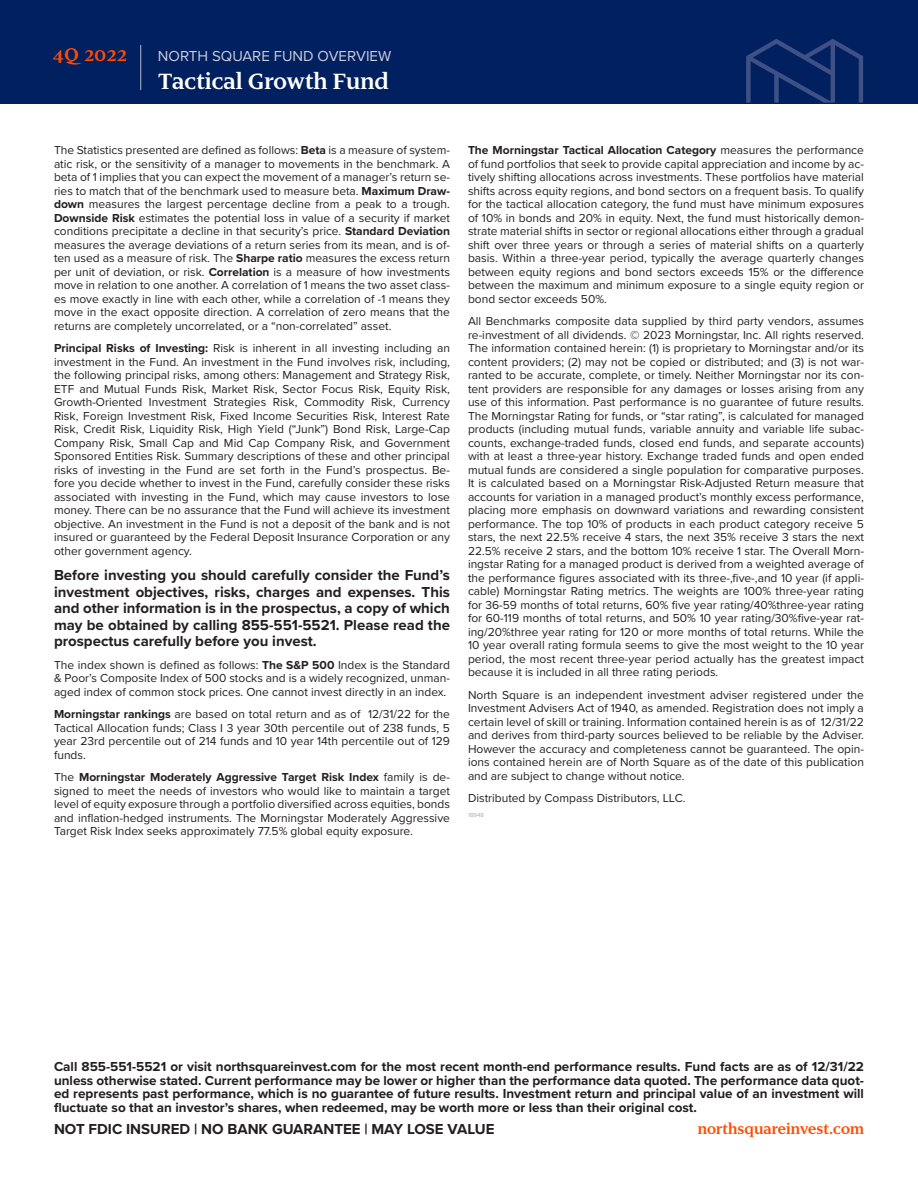
<style>
.page{position:relative;width:918px;height:1188px;background:#fff}
.page>*{position:absolute;margin:0;border:0;box-sizing:border-box;transform-origin:0 0}
.t1{font:700 27px "Dignitas";color:#fff}
.t2{font:700 22.5px "Dignitas";letter-spacing:.025em;color:#ff4c00}
.t3{font:700 18px "Dignitas";color:#ff4c00}
.footnotes{font:700 15px/16.5px "Proxima Nova";color:#231f20;text-align:justify}
.t4{font:15px "Proxima Nova";color:#cdcdde}
.t5{font:700 13.5px/13.5px "Proxima Nova";color:#231f20;text-align:justify}
.footnotes-2{font:12px/13.5px "Proxima Nova";color:#231f20;text-align:justify}
.footnotes-3{font:6px "Proxima Nova";color:#a8a9ad}
.s1{font-weight:700}
</style>
<div class="page">
<div style="left:0;top:0;width:918px;height:103px;background:#00205f"></div>
<svg style="left:746px;top:39px;width:117px;height:64px"></svg>
<hr style="left:140px;top:45px;width:1px;height:45px;background:#b2b4cd">
<h2 class="t2" style="left:53px;top:41px;width:75px">4Q 2022</h2>
<p class="t4" style="left:158px;top:44px;width:235px">NORTH SQUARE FUND OVERVIEW</p>
<h1 class="t1" style="left:158px;top:66px;width:233px">Tactical Growth Fund</h1>
<p class="footnotes-2" style="left:54px;top:143px;width:398px">The Statistics presented are defined as follows: <span class="s1">Beta</span> is a measure of system&shy;atic risk, or the sensitivity of a manager to movements in the benchmark. A beta of 1 implies that you can expect the movement of a manager’s return se&shy;ries to match that of the benchmark used to measure beta. <span class="s1">Maximum Draw&shy;down</span> measures the largest percentage decline from a peak to a trough.<br><span class="s1">Downside Risk</span> estimates the potential loss in value of a security if market conditions precipitate a decline in that security’s price. <span class="s1">Standard Deviation </span>measures the average deviations of a return series from its mean, and is of&shy;ten used as a measure of risk. The <span class="s1">Sharpe ratio</span> measures the excess return per unit of deviation, or risk. <span class="s1">Correlation</span> is a measure of how investments move in relation to one another. A correlation of 1 means the two asset class&shy;es move exactly in line with each other, while a correlation of -1 means they move in the exact opposite direction. A correlation of zero means that the returns are completely uncorrelated, or a “non-correlated” asset.</p>
<p class="footnotes-2" style="left:54px;top:341px;width:398px"><span class="s1">Principal Risks of Investing:</span> Risk is inherent in all investing including an investment in the Fund. An investment in the Fund involves risk, including, the following principal risks, among others: Management and Strategy Risk, ETF and Mutual Funds Risk, Market Risk, Sector Focus Risk, Equity Risk, Growth-Oriented Investment Strategies Risk, Commodity Risk, Currency Risk, Foreign Investment Risk, Fixed Income Securities Risk, Interest Rate Risk, Credit Risk, Liquidity Risk, High Yield (“Junk”) Bond Risk, Large-Cap Company Risk, Small Cap and Mid Cap Company Risk, and Government Sponsored Entities Risk. Summary descriptions of these and other principal risks of investing in the Fund are set forth in the Fund’s prospectus. Be&shy;fore you decide whether to invest in the Fund, carefully consider these risks associated with investing in the Fund, which may cause investors to lose money. There can be no assurance that the Fund will achieve its investment objective. An investment in the Fund is not a deposit of the bank and is not insured or guaranteed by the Federal Deposit Insurance Corporation or any other government agency.</p>
<p class="footnotes" style="left:54px;top:567px;width:398px">Before investing you should carefully consider the Fund’s investment objectives, risks, charges and expenses. This and other information is in the prospectus, a copy of which may be obtained by calling 855-551-5521. Please read the prospectus carefully before you invest.</p>
<p class="footnotes-2" style="left:54px;top:657px;width:398px">The index shown is defined as follows: <span class="s1">The S&amp;P 500</span> Index is the Standard &amp; Poor’s Composite Index of 500 stocks and is a widely recognized, unman&shy;aged index of common stock prices. One cannot invest directly in an index.</p>
<p class="footnotes-2" style="left:54px;top:707px;width:398px"><span class="s1">Morningstar rankings</span> are based on total return and as of 12/31/22 for the Tactical Allocation funds; Class I 3 year 30th percentile out of 238 funds, 5 year 23rd percentile out of 214 funds and 10 year 14th percentile out of 129 funds.</p>
<p class="footnotes-2" style="left:54px;top:770px;width:398px">The <span class="s1">Morningstar Moderately Aggressive Target Risk Index</span> family is de&shy;signed to meet the needs of investors who would like to maintain a target level of equity exposure through a portfolio diversified across equities, bonds and inflation-hedged instruments. The Morningstar Moderately Aggressive Target Risk Index seeks approximately 77.5% global equity exposure.</p>
<p class="footnotes-2" style="left:468px;top:143px;width:398px"><span class="s1">The Morningstar Tactical Allocation Category</span> measures the performance of fund portfolios that seek to provide capital appreciation and income by ac&shy;tively shifting allocations across investments. These portfolios have material shifts across equity regions, and bond sectors on a frequent basis. To qualify for the tactical allocation category, the fund must have minimum exposures of 10% in bonds and 20% in equity. Next, the fund must historically demon&shy;strate material shifts in sector or regional allocations either through a gradual shift over three years or through a series of material shifts on a quarterly basis. Within a three-year period, typically the average quarterly changes between equity regions and bond sectors exceeds 15% or the difference between the maximum and minimum exposure to a single equity region or bond sector exceeds 50%.</p>
<p class="footnotes-2" style="left:468px;top:314px;width:398px">All Benchmarks composite data supplied by third party vendors, assumes re-investment of all dividends. © 2023 Morningstar, Inc. All rights reserved.<br>The information contained herein: (1) is proprietary to Morningstar and/or its content providers; (2) may not be copied or distributed; and (3) is not war&shy;ranted to be accurate, complete, or timely. Neither Morningstar nor its con&shy;tent providers are responsible for any damages or losses arising from any use of this information. Past performance is no guarantee of future results.<br>The Morningstar Rating for funds, or “star rating”, is calculated for managed products (including mutual funds, variable annuity and variable life subac&shy;counts, exchange-traded funds, closed end funds, and separate accounts) with at least a three-year history. Exchange traded funds and open ended mutual funds are considered a single population for comparative purposes.<br>It is calculated based on a Morningstar Risk-Adjusted Return measure that accounts for variation in a managed product’s monthly excess performance, placing more emphasis on downward variations and rewarding consistent performance. The top 10% of products in each product category receive 5 stars, the next 22.5% receive 4 stars, the next 35% receive 3 stars the next 22.5% receive 2 stars, and the bottom 10% receive 1 star. The Overall Morn&shy;ingstar Rating for a managed product is derived from a weighted average of the performance figures associated with its three-,five-,and 10 year (if appli&shy;cable) Morningstar Rating metrics. The weights are 100% three-year rating for 36-59 months of total returns, 60% five year rating/40%three-year rating for 60-119 months of total returns, and 50% 10 year rating/30%five-year rat&shy;ing/20%three year rating for 120 or more months of total returns. While the 10 year overall rating formula seems to give the most weight to the 10 year period, the most recent three-year period actually has the greatest impact because it is included in all three rating periods.</p>
<p class="footnotes-2" style="left:468px;top:687px;width:398px">North Square is an independent investment adviser registered under the Investment Advisers Act of 1940, as amended. Registration does not imply a certain level of skill or training. Information contained herein is as of 12/31/22 and derives from third-party sources believed to be reliable by the Adviser.<br>However the accuracy and completeness cannot be guaranteed. The opin&shy;ions contained herein are of North Square as of the date of this publication and are subject to change without notice.</p>
<p class="footnotes-2" style="left:468px;top:791px;width:219px">Distributed by Compass Distributors, LLC.</p>
<p class="footnotes-3" style="left:468px;top:811px;width:17px">18948</p>
<p class="t5" style="left:54px;top:1059px;width:812px">Call 855-551-5521 or visit northsquareinvest.com for the most recent month-end performance results. Fund facts are as of 12/31/22 unless otherwise stated. Current performance may be lower or higher than the performance data quoted. The performance data quot&shy;ed represents past performance, which is no guarantee of future results. Investment return and principal value of an investment will fluctuate so that an investor’s shares, when redeemed, may be worth more or less than their original cost.</p>
<p class="footnotes" style="left:54px;top:1120px;width:442px">NOT FDIC INSURED | NO BANK GUARANTEE | MAY LOSE VALUE</p>
<h3 class="t3" style="left:698px;top:1118px;width:168px">northsquareinvest.com</h3>
</div>
